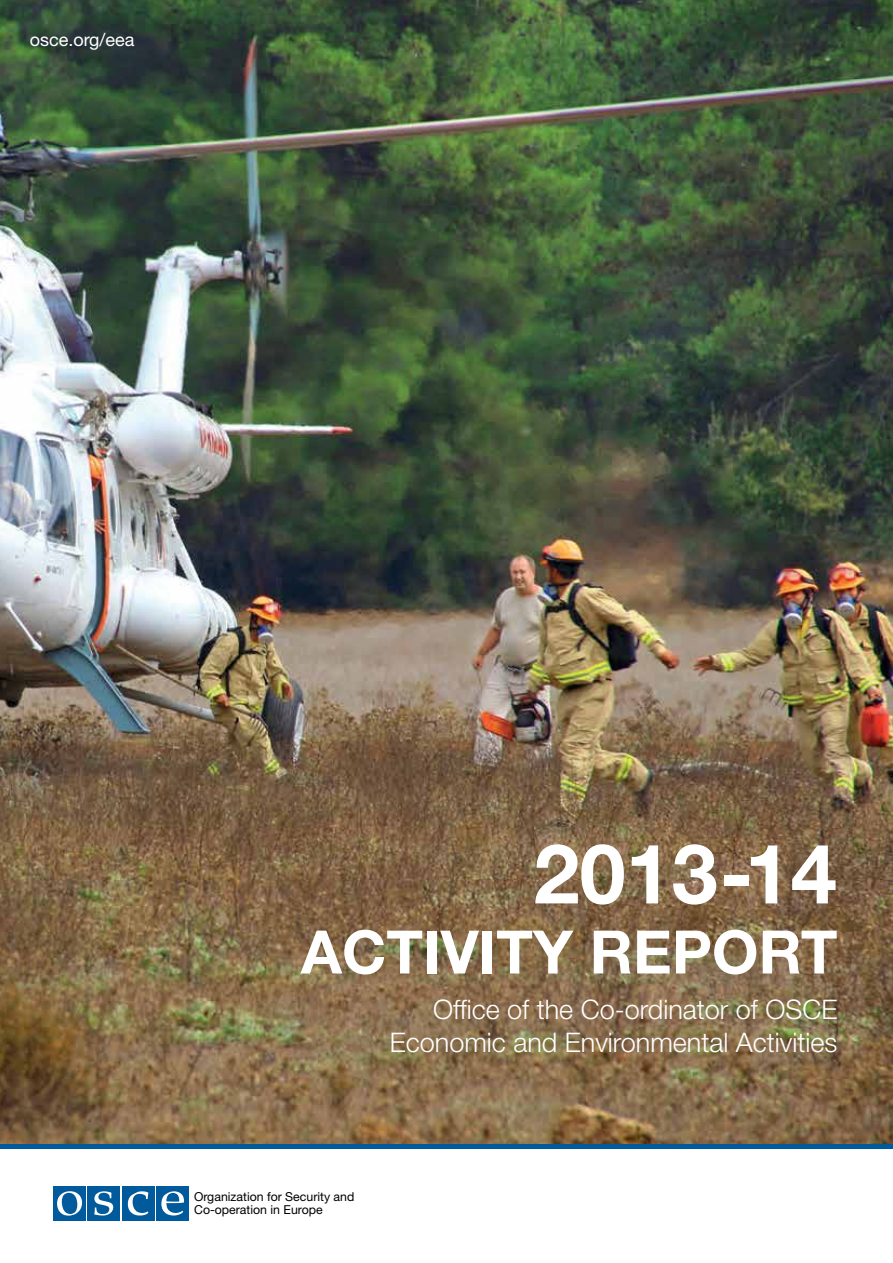
<style>
.page{position:relative;width:893px;height:1263px;background:#fff}
.page>*{position:absolute;margin:0;border:0;box-sizing:border-box;transform-origin:0 0}
.t1{font:700 82.8px "Helvetica Neue LT Pro";color:#fff}
.t2{font:700 60px "Helvetica Neue LT Pro";color:#fff}
.t3{font:300 27px/32.4px "Helvetica Neue LT Pro";color:#fff;text-align:right}
.t4{font:18px "Helvetica Neue LT Pro";color:#fff}
.t5{font:12.3px/12.8px "Helvetica Neue LT Pro";color:#000}
</style>
<div class="page">
<div style="left:53px;top:1186px;width:33px;height:35px;background:#005a9c"></div>
<div style="left:88px;top:1186px;width:32px;height:35px;background:#005a9c"></div>
<div style="left:122px;top:1186px;width:32px;height:35px;background:#005a9c"></div>
<div style="left:156px;top:1186px;width:33px;height:35px;background:#005a9c"></div>
<svg style="left:161px;top:1191px;width:23px;height:24px"></svg>
<svg style="left:128px;top:1191px;width:20px;height:24px"></svg>
<svg style="left:94px;top:1191px;width:19px;height:24px"></svg>
<svg style="left:57px;top:1191px;width:25px;height:24px"></svg>
<img style="left:0;top:0;width:893px;height:1144px">
<hr style="left:0;top:1144px;width:893px;height:4px;background:#005a9c">
<p class="t4" style="left:30px;top:29px;width:106px">osce.org/eea</p>
<h1 class="t1" style="left:534px;top:822px;width:305px">2013-14</h1>
<h2 class="t2" style="left:301px;top:914px;width:538px">ACTIVITY REPORT</h2>
<p class="t3" style="left:390px;top:993px;width:449px">Office of the Co-ordinator of OSCE<br>Economic and Environmental Activities</p>
<p class="t5" style="left:194px;top:1190px;width:162px">Organization for Security and<br>Co-operation in Europe</p>
</div>
